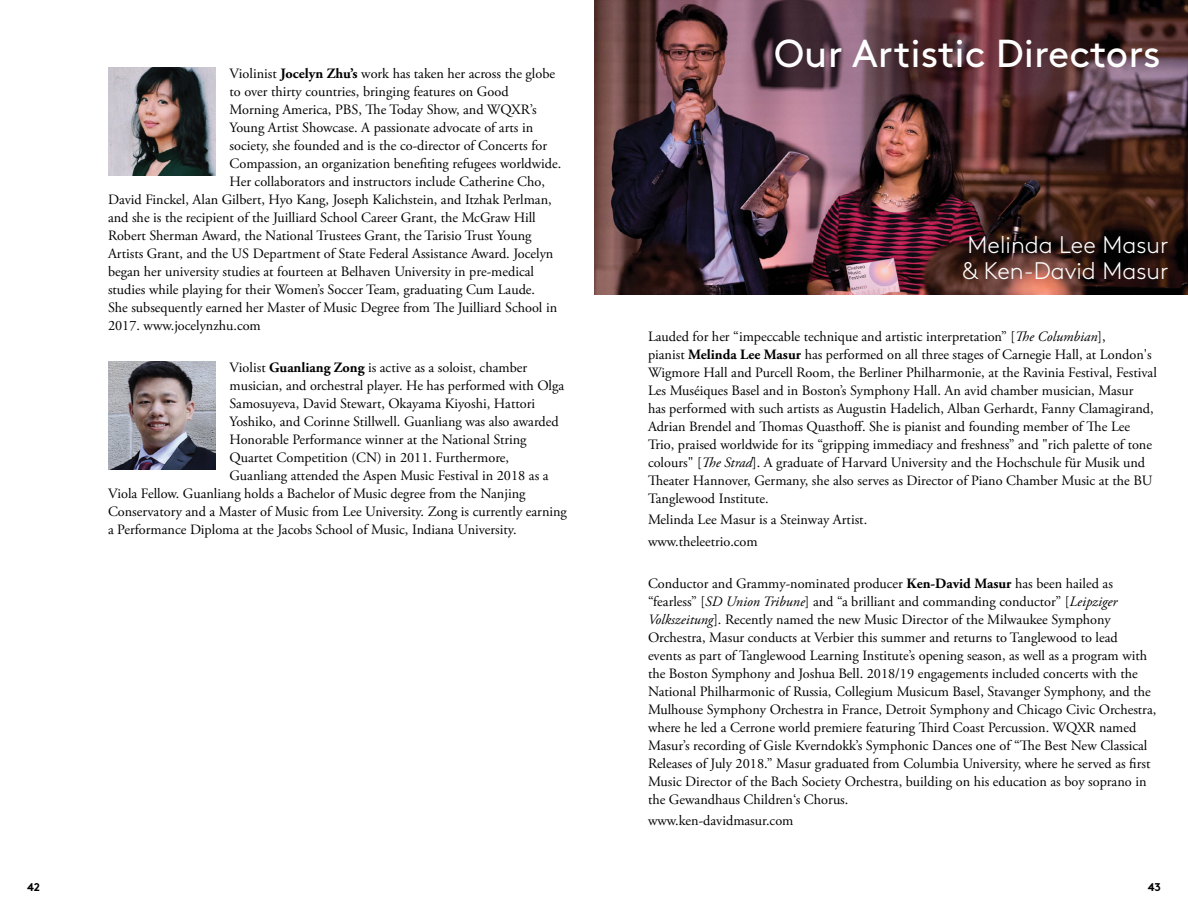
<style>
.page{position:relative;width:1188px;height:918px;background:#fff}
.page>*{position:absolute;margin:0;border:0;box-sizing:border-box;transform-origin:0 0}
.t1{font:39px "Brown Std Regular Alt";color:#fff}
.t2{font:300 24px/25.5px "Brown";color:#fff}
.t3{font:14.25px/18px "Adobe Garamond Pro";color:#000}
.t4{font:700 11.25px "Brown Std";color:#000}
.s1{font-weight:700}
.s2{font-style:italic}
</style>
<div class="page">
<img style="left:594px;top:0;width:594px;height:295px">
<img style="left:108px;top:68px;width:108px;height:108px">
<img style="left:108px;top:361px;width:108px;height:108px">
<p class="t3" style="left:230px;top:65px;width:327px">Violinist <span class="s1">Jocelyn Zhu’s</span> work has taken her across the globe</p>
<p class="t3" style="left:230px;top:83px;width:281px">to over thirty countries, bringing features on Good</p>
<p class="t3" style="left:230px;top:101px;width:309px">Morning America, PBS, The Today Show, and WQXR’s</p>
<p class="t3" style="left:230px;top:119px;width:305px">Young Artist Showcase. A passionate advocate of arts in</p>
<p class="t3" style="left:230px;top:137px;width:319px">society, she founded and is the co-director of Concerts for</p>
<p class="t3" style="left:230px;top:155px;width:333px">Compassion, an organization benefiting refugees worldwide.</p>
<p class="t3" style="left:230px;top:173px;width:317px">Her collaborators and instructors include Catherine Cho,</p>
<p class="t3" style="left:108px;top:191px;width:445px">David Finckel, Alan Gilbert, Hyo Kang, Joseph Kalichstein, and Itzhak Perlman,</p>
<p class="t3" style="left:108px;top:209px;width:429px">and she is the recipient of the Juilliard School Career Grant, the McGraw Hill</p>
<p class="t3" style="left:108px;top:227px;width:425px">Robert Sherman Award, the National Trustees Grant, the Tarisio Trust Young</p>
<p class="t3" style="left:108px;top:245px;width:447px">Artists Grant, and the US Department of State Federal Assistance Award. Jocelyn</p>
<p class="t3" style="left:108px;top:263px;width:427px">began her university studies at fourteen at Belhaven University in pre-medical</p>
<p class="t3" style="left:108px;top:281px;width:429px">studies while playing for their Women’s Soccer Team, graduating Cum Laude.</p>
<p class="t3" style="left:108px;top:299px;width:451px">She subsequently earned her Master of Music Degree from The Juilliard School in</p>
<p class="t3" style="left:108px;top:317px;width:154px">2017. www.jocelynzhu.com</p>
<p class="t3" style="left:230px;top:359px;width:299px">Violist <span class="s1">Guanliang Zong</span> is active as a soloist, chamber</p>
<p class="t3" style="left:230px;top:377px;width:336px">musician, and orchestral player. He has performed with Olga</p>
<p class="t3" style="left:230px;top:395px;width:307px">Samosuyeva, David Stewart, Okayama Kiyoshi, Hattori</p>
<p class="t3" style="left:230px;top:413px;width:331px">Yoshiko, and Corinne Stillwell. Guanliang was also awarded</p>
<p class="t3" style="left:230px;top:431px;width:299px">Honorable Performance winner at the National String</p>
<p class="t3" style="left:230px;top:449px;width:281px">Quartet Competition (CN) in 2011. Furthermore,</p>
<p class="t3" style="left:230px;top:467px;width:321px">Guanliang attended the Aspen Music Festival in 2018 as a</p>
<p class="t3" style="left:108px;top:485px;width:419px">Viola Fellow. Guanliang holds a Bachelor of Music degree from the Nanjing</p>
<p class="t3" style="left:108px;top:503px;width:461px">Conservatory and a Master of Music from Lee University. Zong is currently earning</p>
<p class="t3" style="left:108px;top:521px;width:410px">a Performance Diploma at the Jacobs School of Music, Indiana University.</p>
<h1 class="t1" style="left:774px;top:30px;width:388px">Our Artistic Directors</h1>
<h2 class="t2" style="left:963px;top:231px;width:207px">Melinda Lee Masur &amp; Ken-David Masur</h2>
<p class="t3" style="left:648px;top:328px;width:510px">Lauded for her “impeccable technique and artistic interpretation” [<span class="s2">The Columbian</span>],<br>pianist <span class="s1">Melinda Lee Masur</span> has performed on all three stages of Carnegie Hall, at London's Wigmore Hall and Purcell Room, the Berliner Philharmonie, at the Ravinia Festival, Festival Les Muséiques Basel and in Boston’s Symphony Hall. An avid chamber musician, Masur<br>has performed with such artists as Augustin Hadelich, Alban Gerhardt, Fanny Clamagirand, Adrian Brendel and Thomas Quasthoff. She is pianist and founding member of The Lee Trio, praised worldwide for its “gripping immediacy and freshness” and "rich palette of tone colours" [<span class="s2">The Strad</span>]. A graduate of Harvard University and the Hochschule für Musik und Theater Hannover, Germany, she also serves as Director of Piano Chamber Music at the BU Tanglewood Institute.</p>
<p class="t3" style="left:648px;top:510px;width:221px;line-height:21.3px">Melinda Lee Masur is a Steinway Artist. www.theleetrio.com</p>
<p class="t3" style="left:648px;top:575px;width:510px">Conductor and Grammy-nominated producer <span class="s1">Ken-David Masur</span> has been hailed as “fearless” [<span class="s2">SD Union Tribune</span>] and “a brilliant and commanding conductor” [<span class="s2">Leipziger Volkszeitung</span>]. Recently named the new Music Director of the Milwaukee Symphony Orchestra, Masur conducts at Verbier this summer and returns to Tanglewood to lead<br>events as part of Tanglewood Learning Institute’s opening season, as well as a program with the Boston Symphony and Joshua Bell. 2018/19 engagements included concerts with the National Philharmonic of Russia, Collegium Musicum Basel, Stavanger Symphony, and the Mulhouse Symphony Orchestra in France, Detroit Symphony and Chicago Civic Orchestra, where he led a Cerrone world premiere featuring Third Coast Percussion. WQXR named Masur’s recording of Gisle Kverndokk’s Symphonic Dances one of “The Best New Classical Releases of July 2018.” Masur graduated from Columbia University, where he served as first Music Director of the Bach Society Orchestra, building on his education as boy soprano in the Gewandhaus Children‘s Chorus.</p>
<p class="t3" style="left:648px;top:812px;width:147px">www.ken-davidmasur.com</p>
<p class="t4" style="left:27px;top:880px;width:14px">42</p>
<p class="t4" style="left:1148px;top:880px;width:15px">43</p>
</div>
